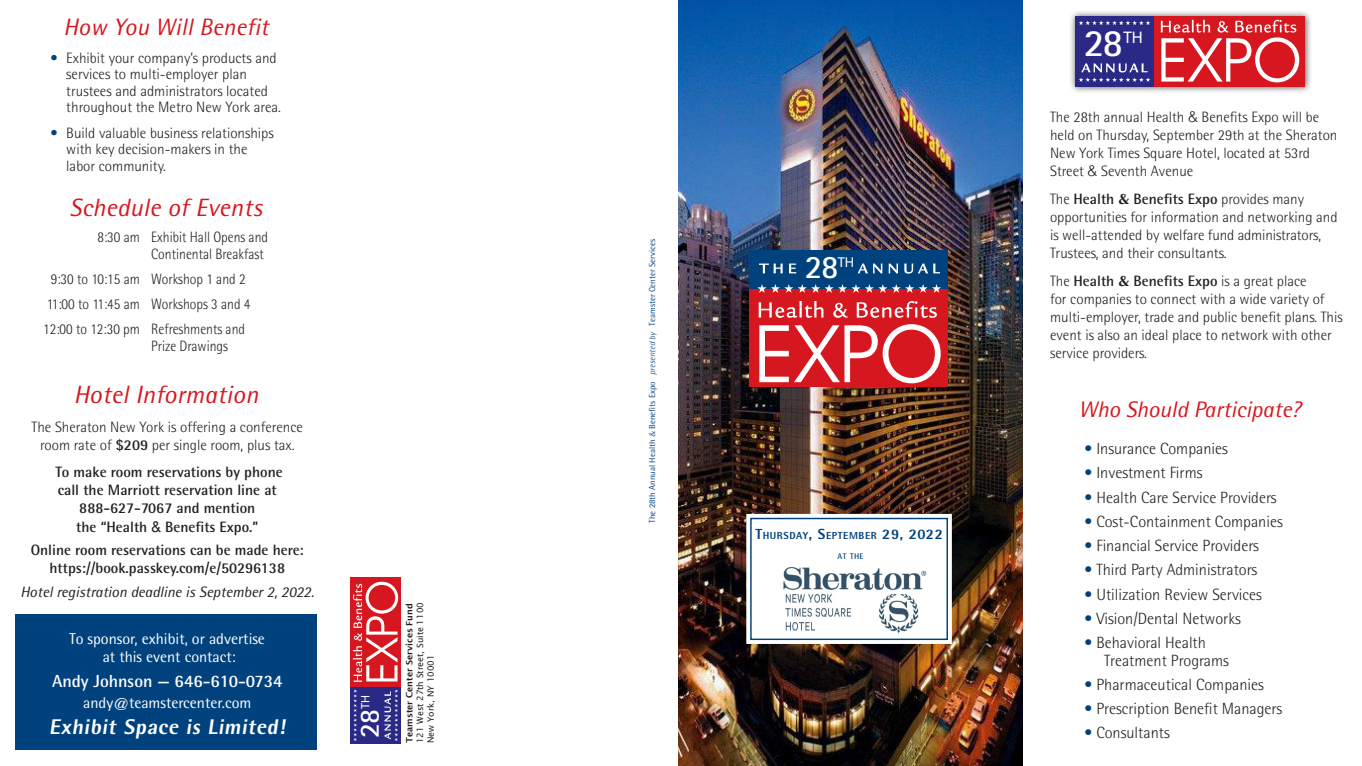
<style>
.page{position:relative;width:1362px;height:766px;background:#fff}
.page>*{position:absolute;margin:0;border:0;box-sizing:border-box;transform-origin:0 0}
.t1{font:700 38.5px "Rotis Sans Serif";color:#fff}
.t2{font:700 32.75px "Rotis Sans Serif";color:#fff}
.t3{font:700 27.88px "Rotis Sans Serif";color:#fff}
.t4{font:italic 25px "Rotis Semi Sans";letter-spacing:.01em;color:#d7171f}
.t5{font:italic 23.75px "Rotis Semi Sans";letter-spacing:.01em;color:#d7171f}
.t6{font:italic 22.5px "Rotis Semi Sans";color:#d7171f}
.t7{font:800 21.25px "Rotis Semi Sans";color:#fff}
.t8{font:700 17.5px "Rotis Semi Sans";color:#fff}
.t9{font:16.88px "Myriad Pro";color:#fff}
.t10{font:300 16.25px/17.5px "Rotis Semi Sans";color:#231f20}
.t11{font:15.62px/18.1px "Rotis Semi Sans";color:#fff;text-align:center}
.t12{font:300 15px/18px "Rotis Semi Sans";color:#231f20}
.t13{font:700 15px/18px "Rotis Semi Sans";color:#231f20;text-align:center}
.t14{font:300 15px/17.5px "Rotis Semi Sans";color:#231f20;text-align:right;scale:.91 1}
.t15{font:italic 15px "Rotis Semi Sans";color:#231f20}
.t16{font:14.38px "Myriad Pro";color:#fff}
.t17{font:12.25px "Myriad Pro";color:#fff}
.t18{font:800 10.25px "Rotis Semi Sans";letter-spacing:.055em;color:#00427d}
.t19{font:8.75px/10.6px "Lucida Sans";color:#231f20;text-align:justify}
.t20{font:8.75px "Rotis Semi Sans";color:#00427d}
.t21{font:700 8.25px "Rotis Semi Sans";color:#00427d}
.s1{color:#00427d}
.s2{font-weight:700}
.s3{font-family:"Helvetica Neue";font-weight:400}
.s4{font-weight:600}
.s5{font-family:"Optima"}
.s6{font-weight:300;font-style:italic}
.s7{font-size:14.62px}
.s8{font-family:"Helvetica"}
.s9{font-family:"Optima";font-weight:700}
</style>
<div class="page">
<div style="left:16px;top:613px;width:301px;height:136px;background:#00427d"></div>
<div style="left:1069px;top:10px;width:243px;height:84px;background:#231f20;opacity:.75"></div>
<div style="left:1153px;top:16px;width:151px;height:70px;background:#d7171f"></div>
<svg style="left:1160px;top:20px;width:139px;height:62px"></svg>
<div style="left:1075px;top:16px;width:78px;height:70px;background:#2a2a86"></div>
<svg style="left:1079px;top:21px;width:71px;height:4px"></svg>
<svg style="left:1079px;top:63px;width:71px;height:19px"></svg>
<div style="left:350px;top:577px;width:51px;height:109px;background:#d7171f"></div>
<svg style="left:353px;top:581px;width:45px;height:100px"></svg>
<div style="left:350px;top:686px;width:51px;height:57px;background:#2a2a86"></div>
<svg style="left:353px;top:689px;width:4px;height:52px"></svg>
<svg style="left:384px;top:689px;width:14px;height:52px"></svg>
<img style="left:678px;top:0;width:344px;height:765px">
<div style="left:749px;top:250px;width:199px;height:48px;background:#00427d"></div>
<div style="left:749px;top:289px;width:199px;height:97px;background:#d7171f"></div>
<svg style="left:759px;top:324px;width:181px;height:59px"></svg>
<svg style="left:758px;top:301px;width:179px;height:17px"></svg>
<svg style="left:858px;top:263px;width:24px;height:10px"></svg>
<svg style="left:888px;top:263px;width:10px;height:10px"></svg>
<svg style="left:904px;top:263px;width:36px;height:10px"></svg>
<svg style="left:759px;top:263px;width:23px;height:10px"></svg>
<svg style="left:789px;top:263px;width:7px;height:10px"></svg>
<svg style="left:757px;top:284px;width:184px;height:9px"></svg>
<svg style="left:744px;top:512px;width:210px;height:133px"></svg>
<div style="left:750px;top:517px;width:198px;height:123px;background:#fff;border:1px solid #00427d"></div>
<img style="left:783px;top:566px;width:144px;height:68px">
<p class="t5" style="left:64px;top:12px;width:206px">How You Will Benefit</p>
<p class="t12" style="left:66px;top:49px;width:216px;line-height:16.5px;text-indent:-16px"><span class="s1">•</span> Exhibit your company’s products and services to multi-employer plan trustees and administrators located throughout the Metro New York area.</p>
<p class="t12" style="left:66px;top:124px;width:209px;line-height:16.6px;text-indent:-16px"><span class="s1">•</span> Build valuable business relationships with key decision-makers in the labor community.</p>
<p class="t4" style="left:69px;top:192px;width:195px">Schedule of Events</p>
<p class="t14" style="left:97px;top:228px;width:189px">8:30 am Exhibit Hall Opens and<br>Continental Breakfast</p>
<p class="t14" style="left:51px;top:270px;width:216px">9:30 to 10:15 am Workshop 1 and 2</p>
<p class="t14" style="left:47px;top:295px;width:225px">11:00 to 11:45 am Workshops 3 and 4</p>
<p class="t14" style="left:151px;top:319px;width:105px;text-align:left;text-indent:-108px">12:00 to 12:30 pm Refreshments and<br>Prize Drawings</p>
<p class="t4" style="left:74px;top:379px;width:186px">Hotel Information</p>
<p class="t12" style="left:32px;top:418px;width:273px;text-align:center">The Sheraton New York is offering a conference room rate of <span class="s2">$209</span> per single room, plus tax.</p>
<p class="t13" style="left:56px;top:463px;width:229px">To make room reservations by phone call the Marriott reservation line at<br>888-627-7067 and mention<br>the “Health <span class="s3">&amp;</span> Benefits Expo.”</p>
<p class="t13" style="left:31px;top:540px;width:274px">Online room reservations can be made here: https://book.passkey.com/e/50296138</p>
<p class="t15" style="left:20px;top:582px;width:295px">Hotel registration deadline is September 2, 2022.</p>
<p class="t11" style="left:70px;top:629px;width:197px">To sponsor, exhibit, or advertise at this event contact:</p>
<p class="t8" style="left:52px;top:670px;width:232px">Andy Johnson — 646-610-0734</p>
<p class="t11" style="left:83px;top:693px;width:170px">andy@teamstercenter.com</p>
<p class="t7" style="left:49px;top:713px;width:241px">Exhibit Space is Limited!</p>
<p class="t17" style="left:358px;top:708px;width:16px;rotate:-90deg">TH</p>
<p class="t3" style="left:352px;top:737px;width:30px;rotate:-90deg">28</p>
<p class="t19" style="left:404px;top:742px;width:142px;rotate:-90deg"><span class="s4">Teamster Center Services Fund </span>121 West 27th Street, Suite 1100<br>New York, NY 10001</p>
<p class="t20" style="left:647px;top:522px;width:285px;rotate:-90deg">The 28th Annual Health <span class="s5">&amp;</span> Benefits Expo <span class="s6">presented by</span> Teamster Center Services</p>
<p class="t2" style="left:805px;top:246px;width:35px">28</p>
<p class="t16" style="left:837px;top:253px;width:18px">TH</p>
<p class="t18" style="left:755px;top:528px;width:189px"><span class="s7">T</span>HURSDAY<span class="s7">, S</span>EPTEMBER <span class="s7">29, 2022</span></p>
<p class="t21" style="left:837px;top:551px;width:27px">at the</p>
<p class="t1" style="left:1083px;top:18px;width:41px">28</p>
<p class="t9" style="left:1123px;top:27px;width:21px">TH</p>
<p class="t12" style="left:1050px;top:108px;width:289px">The 28th annual Health <span class="s8">&amp;</span> Benefits Expo will be held on Thursday, September 29th at the Sheraton New York Times Square Hotel, located at 53rd Street <span class="s8">&amp;</span> Seventh Avenue</p>
<p class="t12" style="left:1050px;top:189px;width:289px">The <span class="s2">Health</span> <span class="s9">&amp;</span> <span class="s2">Benefits Expo</span> provides many opportunities for information and networking and is well-attended by welfare fund administrators, Trustees, and their consultants.</p>
<p class="t12" style="left:1050px;top:271px;width:294px">The <span class="s2">Health</span> <span class="s9">&amp;</span> <span class="s2">Benefits Expo</span> is a great place<br>for companies to connect with a wide variety of multi-employer, trade and public benefit plans. This event is also an ideal place to network with other service providers.</p>
<p class="t6" style="left:1078px;top:395px;width:224px">Who Should Participate?</p>
<p class="t10" style="left:1084px;top:439px;width:145px"><span class="s1">•</span> Insurance Companies</p>
<p class="t10" style="left:1084px;top:464px;width:119px"><span class="s1">•</span> Investment Firms</p>
<p class="t10" style="left:1084px;top:488px;width:194px"><span class="s1">•</span> Health Care Service Providers</p>
<p class="t10" style="left:1084px;top:512px;width:200px"><span class="s1">•</span> Cost-Containment Companies</p>
<p class="t10" style="left:1084px;top:536px;width:176px"><span class="s1">•</span> Financial Service Providers</p>
<p class="t10" style="left:1084px;top:561px;width:174px"><span class="s1">•</span> Third Party Administrators</p>
<p class="t10" style="left:1084px;top:585px;width:179px"><span class="s1">•</span> Utilization Review Services</p>
<p class="t10" style="left:1084px;top:609px;width:158px"><span class="s1">•</span> Vision/Dental Networks</p>
<p class="t10" style="left:1104px;top:633px;width:126px;text-indent:-20px"><span class="s1">•</span> Behavioral Health<br>Treatment Programs</p>
<p class="t10" style="left:1084px;top:675px;width:181px"><span class="s1">•</span> Pharmaceutical Companies</p>
<p class="t10" style="left:1084px;top:699px;width:199px"><span class="s1">•</span> Prescription Benefit Managers</p>
<p class="t10" style="left:1084px;top:724px;width:87px"><span class="s1">•</span> Consultants</p>
</div>
